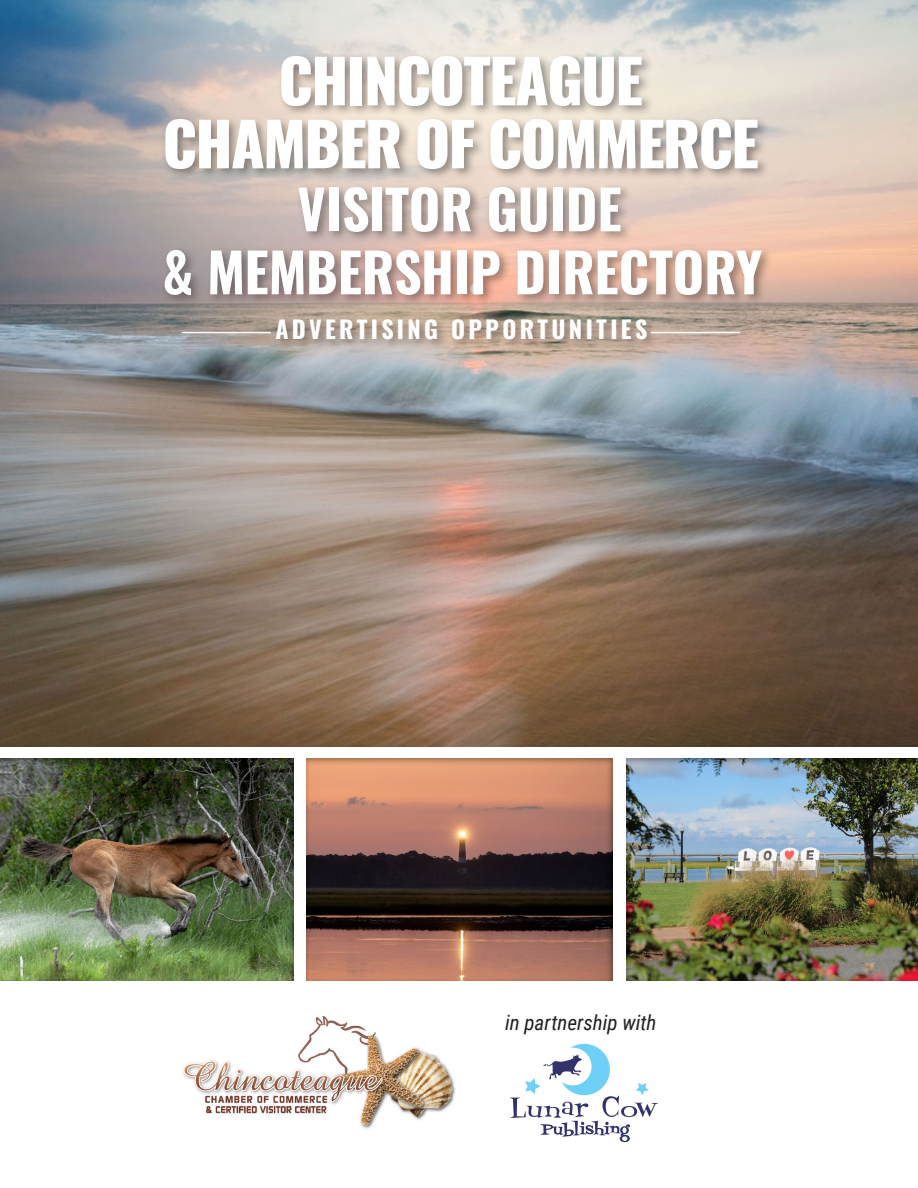
<style>
.page{position:relative;width:918px;height:1188px;background:#fff}
.page>*{position:absolute;margin:0;border:0;box-sizing:border-box;transform-origin:0 0}
.t1{font:800 60px "Oswald";letter-spacing:-.03em;color:#fff}
.t2{font:54px/63px "Oswald";color:#fff;text-align:center}
.t3{font:24px "Oswald";letter-spacing:.14em;color:#fff}
.t4{font:italic 21px "Roboto Condensed";color:#231f20}
</style>
<div class="page">
<img style="left:0;top:0;width:918px;height:747px">
<div style="left:0;top:756px;width:296px;height:225px;background:#231f20;opacity:.45"></div>
<div style="left:305px;top:756px;width:311px;height:225px;background:#231f20;opacity:.45"></div>
<div style="left:625px;top:756px;width:293px;height:225px;background:#231f20;opacity:.45"></div>
<div style="left:161px;top:52px;width:612px;height:299px;background:#231f20;opacity:.45"></div>
<hr style="left:182px;top:332px;width:89px;height:1px;background:#fff">
<hr style="left:651px;top:332px;width:89px;height:1px;background:#fff">
<img style="left:183px;top:1016px;width:273px;height:113px">
<svg style="left:509px;top:1044px;width:149px;height:98px"></svg>
<p class="t1" style="left:278px;top:39px;width:366px">CHINCOTEAGUE</p>
<p class="t1" style="left:162px;top:102px;width:598px">CHAMBER OF COMMERCE</p>
<p class="t2" style="left:163px;top:173px;width:601px">VISITOR GUIDE<br>&amp; MEMBERSHIP DIRECTORY</p>
<p class="t3" style="left:276px;top:308px;width:373px">ADVERTISING OPPORTUNITIES</p>
<p class="t4" style="left:505px;top:1008px;width:153px">in partnership with</p>
</div>
